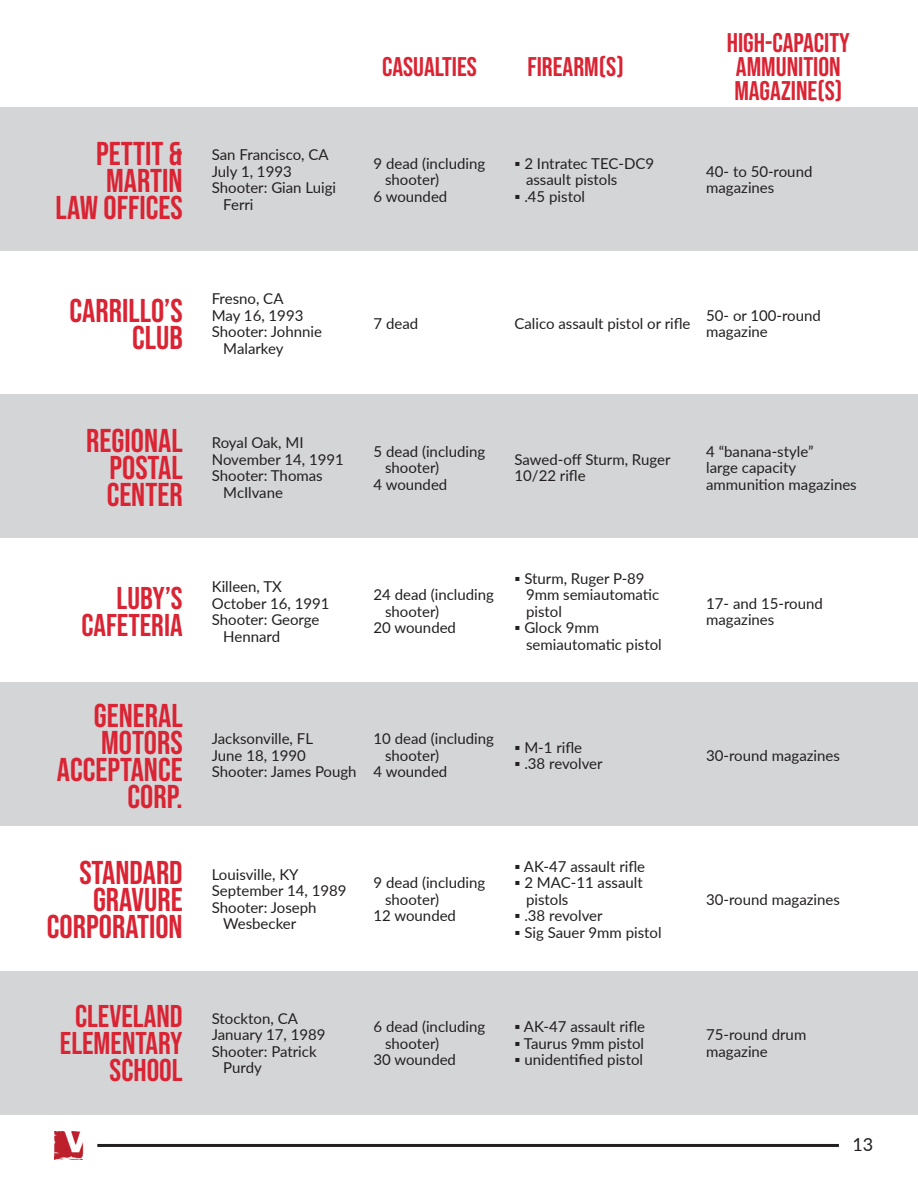
<style>
.page{position:relative;width:918px;height:1188px;background:#fff}
.page>*{position:absolute;margin:0;border:0;box-sizing:border-box;transform-origin:0 0}
.t1{font:33px/27px "Bebas Neue";color:#da2333;text-align:right}
.t2{font:31.5px/27px "Bebas Neue";color:#da2333;text-align:right}
.t3{font:27px/24px "Bebas Neue";color:#da2333}
.t4{font:18px "Lato";color:#231f20}
.t5{font:15px/16.5px "Lato";color:#231f20}
</style>
<div class="page">
<div style="left:0;top:971px;width:918px;height:143px;background:#d4d5d7"></div>
<div style="left:0;top:682px;width:918px;height:144px;background:#d4d5d7"></div>
<div style="left:0;top:394px;width:918px;height:144px;background:#d4d5d7"></div>
<div style="left:0;top:107px;width:918px;height:143px;background:#d4d5d7"></div>
<hr style="left:97px;top:1144px;width:742px;height:3px;background:#231f20">
<img style="left:54px;top:1131px;width:30px;height:29px">
<h1 class="t1" style="left:56px;top:139px;width:129px">PETTIT &amp;<br>MARTIN<br>LAW OFFICES</h1>
<p class="t5" style="left:212px;top:146px;width:118px">San Francisco, CA</p>
<p class="t5" style="left:212px;top:163px;width:81px">July 1, 1993</p>
<p class="t5" style="left:212px;top:179px;width:126px">Shooter: Gian Luigi</p>
<p class="t5" style="left:223px;top:196px;width:32px">Ferri</p>
<h1 class="t1" style="left:70px;top:297px;width:115px">CARRILLO’S<br>CLUB</h1>
<p class="t5" style="left:212px;top:290px;width:73px">Fresno, CA</p>
<p class="t5" style="left:212px;top:307px;width:93px">May 16, 1993</p>
<p class="t5" style="left:212px;top:323px;width:112px">Shooter: Johnnie</p>
<p class="t5" style="left:223px;top:340px;width:62px">Malarkey</p>
<h1 class="t1" style="left:107px;top:427px;width:77px;text-align:justify;text-indent:-20px">REGIONAL POSTAL CENTER</h1>
<p class="t5" style="left:212px;top:434px;width:93px">Royal Oak, MI</p>
<p class="t5" style="left:212px;top:450px;width:134px">November 14, 1991</p>
<p class="t5" style="left:212px;top:467px;width:112px">Shooter: Thomas</p>
<p class="t5" style="left:223px;top:483px;width:61px">McIlvane</p>
<h2 class="t2" style="left:81px;top:584px;width:103px">LUBY’S<br>CAFETERIA</h2>
<p class="t5" style="left:212px;top:578px;width:72px">Killeen, TX</p>
<p class="t5" style="left:212px;top:594px;width:119px">October 16, 1991</p>
<p class="t5" style="left:212px;top:611px;width:109px">Shooter: George</p>
<p class="t5" style="left:223px;top:627px;width:58px">Hennard</p>
<h3 class="t3" style="left:382px;top:55px;width:96px">CASUALTIES</h3>
<h3 class="t3" style="left:527px;top:55px;width:98px">FIREARM(S)</h3>
<p class="t5" style="left:374px;top:154px;width:113px">9 dead (including</p>
<p class="t5" style="left:385px;top:171px;width:56px">shooter)</p>
<p class="t5" style="left:374px;top:187px;width:75px">6 wounded</p>
<p class="t5" style="left:526px;top:154px;width:130px;text-indent:-12px">▪ 2 Intratec TEC-DC9 assault pistols</p>
<p class="t5" style="left:514px;top:187px;width:72px">▪ .45 pistol</p>
<h3 class="t3" style="left:727px;top:31px;width:125px">HIGH-CAPACITY<br>AMMUNITION<br>MAGAZINE(S)</h3>
<p class="t5" style="left:706px;top:163px;width:108px">40- to 50-round magazines</p>
<p class="t5" style="left:374px;top:315px;width:46px">7 dead</p>
<p class="t5" style="left:514px;top:315px;width:178px">Calico assault pistol or rifle</p>
<p class="t5" style="left:706px;top:307px;width:116px">50- or 100-round magazine</p>
<p class="t5" style="left:374px;top:442px;width:113px">5 dead (including</p>
<p class="t5" style="left:385px;top:459px;width:56px">shooter)</p>
<p class="t5" style="left:374px;top:475px;width:75px">4 wounded</p>
<p class="t5" style="left:514px;top:450px;width:157px">Sawed-off Sturm, Ruger<br>10/22 rifle</p>
<p class="t5" style="left:706px;top:442px;width:152px">4 “banana-style”<br>large capacity ammunition magazines</p>
<p class="t5" style="left:374px;top:586px;width:122px">24 dead (including</p>
<p class="t5" style="left:385px;top:603px;width:56px">shooter)</p>
<p class="t5" style="left:374px;top:619px;width:84px">20 wounded</p>
<p class="t5" style="left:526px;top:570px;width:135px;text-indent:-12px">▪ Sturm, Ruger P-89<br>9mm semiautomatic pistol</p>
<p class="t5" style="left:526px;top:619px;width:137px;text-indent:-12px">▪ Glock 9mm semiautomatic pistol</p>
<p class="t5" style="left:706px;top:594px;width:118px">17- and 15-round magazines</p>
<h1 class="t1" style="left:57px;top:701px;width:127px">GENERAL<br>MOTORS<br>ACCEPTANCE<br>CORP.</h1>
<p class="t5" style="left:212px;top:730px;width:146px">Jacksonville, FL<br>June 18, 1990<br>Shooter: James Pough</p>
<p class="t5" style="left:374px;top:730px;width:122px">10 dead (including</p>
<p class="t5" style="left:385px;top:746px;width:56px">shooter)</p>
<p class="t5" style="left:374px;top:763px;width:75px">4 wounded</p>
<h1 class="t1" style="left:47px;top:859px;width:137px">STANDARD<br>GRAVURE<br>CORPORATION</h1>
<p class="t5" style="left:212px;top:866px;width:88px">Louisville, KY</p>
<p class="t5" style="left:212px;top:882px;width:136px">September 14, 1989</p>
<p class="t5" style="left:212px;top:899px;width:106px">Shooter: Joseph</p>
<p class="t5" style="left:223px;top:915px;width:75px">Wesbecker</p>
<p class="t5" style="left:374px;top:874px;width:113px">9 dead (including</p>
<p class="t5" style="left:385px;top:890px;width:56px">shooter)</p>
<p class="t5" style="left:374px;top:907px;width:84px">12 wounded</p>
<p class="t5" style="left:514px;top:738px;width:69px">▪ M-1 rifle</p>
<p class="t5" style="left:514px;top:755px;width:90px">▪ .38 revolver</p>
<p class="t5" style="left:706px;top:746px;width:135px">30-round magazines</p>
<p class="t5" style="left:514px;top:857px;width:132px">▪ AK-47 assault rifle</p>
<p class="t5" style="left:526px;top:874px;width:118px;text-indent:-12px">▪ 2 MAC-11 assault pistols</p>
<p class="t5" style="left:514px;top:907px;width:90px">▪ .38 revolver</p>
<p class="t5" style="left:514px;top:923px;width:149px">▪ Sig Sauer 9mm pistol</p>
<p class="t5" style="left:706px;top:890px;width:135px">30-round magazines</p>
<h2 class="t2" style="left:60px;top:1003px;width:124px">CLEVELAND<br>ELEMENTARY<br>SCHOOL</h2>
<p class="t5" style="left:212px;top:1010px;width:88px">Stockton, CA</p>
<p class="t5" style="left:212px;top:1026px;width:115px">January 17, 1989</p>
<p class="t5" style="left:212px;top:1043px;width:106px">Shooter: Patrick</p>
<p class="t5" style="left:223px;top:1059px;width:40px">Purdy</p>
<p class="t5" style="left:374px;top:1018px;width:113px">6 dead (including</p>
<p class="t5" style="left:385px;top:1034px;width:56px">shooter)</p>
<p class="t5" style="left:374px;top:1051px;width:84px">30 wounded</p>
<p class="t5" style="left:514px;top:1018px;width:132px">▪ AK-47 assault rifle</p>
<p class="t5" style="left:514px;top:1034px;width:131px">▪ Taurus 9mm pistol</p>
<p class="t5" style="left:514px;top:1051px;width:130px">▪ unidentified pistol</p>
<p class="t5" style="left:706px;top:1026px;width:102px">75-round drum magazine</p>
<p class="t4" style="left:852px;top:1132px;width:22px">13</p>
</div>
